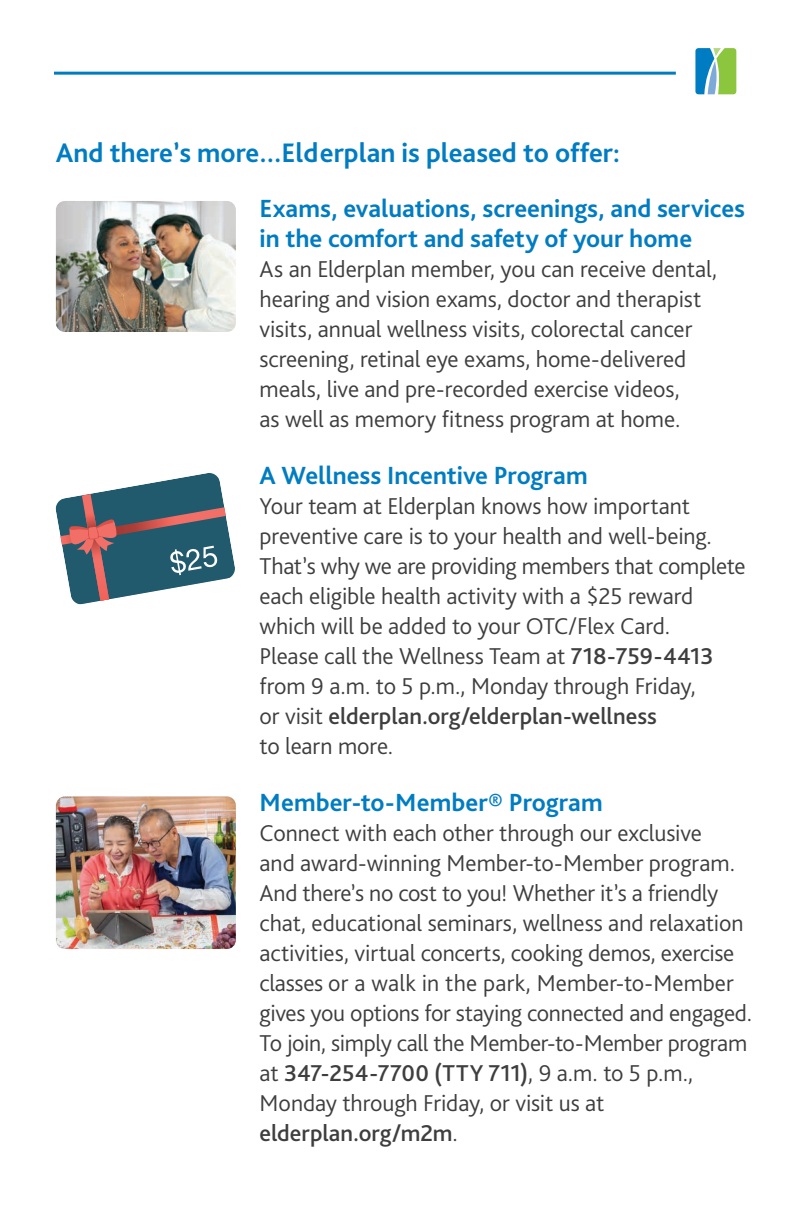
<style>
.page{position:relative;width:792px;height:1224px;background:#fff}
.page>*{position:absolute;margin:0;border:0;box-sizing:border-box;transform-origin:0 0}
.t1{font:700 28px "Bliss Pro";color:#007cc2}
.t2{font:700 26px/30px "Bliss Pro";color:#007cc2}
.t3{font:300 24px/30px "Bliss Pro";letter-spacing:-.005em;color:#3e3e3f}
.s1{font-weight:500}
</style>
<div class="page">
<svg style="left:55px;top:473px;width:180px;height:132px"></svg>
<img style="left:56px;top:201px;width:180px;height:131px">
<img style="left:56px;top:796px;width:180px;height:153px">
<hr style="left:54px;top:72px;width:622px;height:3px;background:#007cc2">
<svg style="left:694px;top:46px;width:44px;height:50px"></svg>
<svg style="left:695px;top:48px;width:41px;height:46px;background:#6db395"></svg>
<h3 class="t1" style="left:56px;top:135px;width:566px">And there’s more...Elderplan is pleased to offer:</h3>
<h3 class="t2" style="left:260px;top:193px;width:487px">Exams, evaluations, screenings, and services in the comfort and safety of your home</h3>
<p class="t3" style="left:260px;top:254px;width:459px">As an Elderplan member, you can receive dental, hearing and vision exams, doctor and therapist visits, annual wellness visits, colorectal cancer screening, retinal eye exams, home-delivered meals, live and pre-recorded exercise videos,<br>as well as memory fitness program at home.</p>
<h3 class="t2" style="left:260px;top:460px;width:330px">A Wellness Incentive Program</h3>
<p class="t3" style="left:260px;top:491px;width:487px">Your team at Elderplan knows how important preventive care is to your health and well-being.<br>That’s why we are providing members that complete each eligible health activity with a $25 reward which will be added to your OTC/Flex Card.<br>Please call the Wellness Team at <span class="s1">718-759-4413 </span>from 9 a.m. to 5 p.m., Monday through Friday,<br>or visit <span class="s1">elderplan.org/elderplan-wellness<br></span>to learn more.</p>
<h3 class="t2" style="left:260px;top:787px;width:345px">Member-to-Member® Program</h3>
<p class="t3" style="left:260px;top:818px;width:494px">Connect with each other through our exclusive<br>and award-winning Member-to-Member program.<br>And there’s no cost to you! Whether it’s a friendly chat, educational seminars, wellness and relaxation activities, virtual concerts, cooking demos, exercise classes or a walk in the park, Member-to-Member gives you options for staying connected and engaged.<br>To join, simply call the Member-to-Member program at <span class="s1">347-254-7700 (TTY 711)</span>, 9 a.m. to 5 p.m., Monday through Friday, or visit us at <span class="s1">elderplan.org/m2m</span>.</p>
</div>
